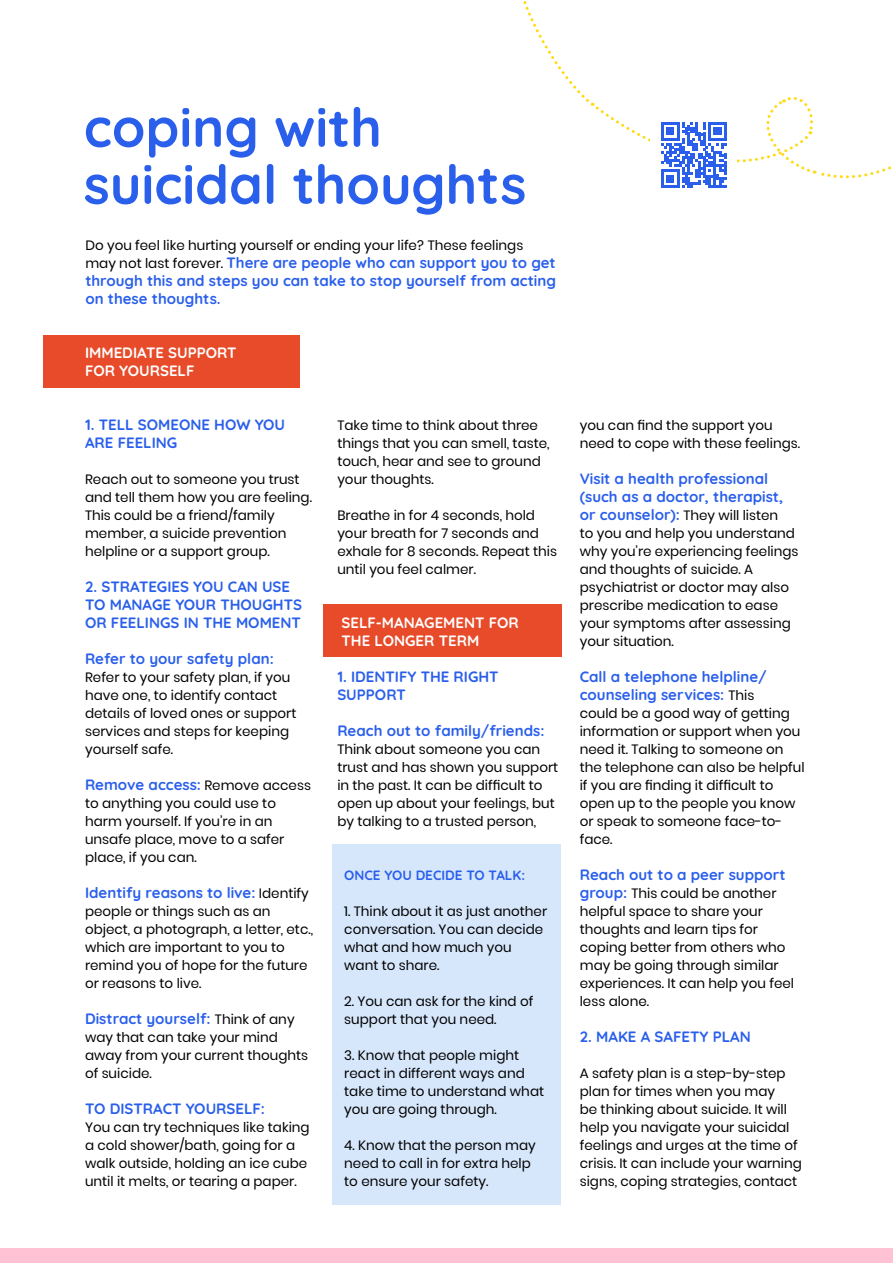
<style>
.page{position:relative;width:893px;height:1263px;background:#fff}
.page>*{position:absolute;margin:0;border:0;box-sizing:border-box;transform-origin:0 0}
.t1{font:300 54px/57px "Quicksand";color:#2a5fec}
.t2{font:300 15px/18px "Quicksand";color:#2a5fec}
.t3{font:300 15px/18px "Quicksand";color:#fff}
.t4{font:13.5px/18px "Poppins";color:#000}
.t5{font:300 13.5px "Quicksand";color:#2a5fec}
.s1{font-family:"Poppins";font-weight:400;font-size:13.5px;color:#000}
.s2{font-family:"Quicksand";font-weight:300;font-size:15px;color:#2a5fec}
</style>
<div class="page">
<div style="left:0;top:1248px;width:893px;height:15px;background:#ffc2d4"></div>
<div style="left:323px;top:604px;width:238px;height:53px;background:#e74b2a"></div>
<div style="left:44px;top:336px;width:256px;height:52px;background:#e74b2a"></div>
<div style="left:332px;top:844px;width:229px;height:360px;background:#d7e7fb"></div>
<svg style="left:523px;top:1px;width:368px;height:187px"></svg>
<h1 class="t1" style="left:84px;top:94px;width:444px">coping with suicidal thoughts</h1>
<p class="t4" style="left:85px;top:237px;width:439px">Do you feel like hurting yourself or ending your life? These feelings</p>
<p class="t2" style="left:85px;top:252px;width:472px;text-align:justify"><span class="s1">may not last forever.</span> There are people who can support you to get through this and steps you can take to stop yourself from acting on these thoughts.</p>
<p class="t3" style="left:85px;top:342px;width:153px">IMMEDIATE SUPPORT<br>FOR YOURSELF</p>
<p class="t2" style="left:85px;top:414px;width:202px">1. TELL SOMEONE HOW YOU<br>ARE FEELING</p>
<p class="t4" style="left:85px;top:471px;width:228px">Reach out to someone you trust and tell them how you are feeling.<br>This could be a friend/family member, a suicide prevention helpline or a support group.</p>
<p class="t2" style="left:85px;top:576px;width:219px">2. STRATEGIES YOU CAN USE<br>TO MANAGE YOUR THOUGHTS<br>OR FEELINGS IN THE MOMENT</p>
<p class="t2" style="left:85px;top:648px;width:190px">Refer to your safety plan:</p>
<p class="t4" style="left:85px;top:669px;width:213px">Refer to your safety plan, if you have one, to identify contact details of loved ones or support services and steps for keeping yourself safe.</p>
<p class="t2" style="left:85px;top:774px;width:227px">Remove access: <span class="s1">Remove access</span></p>
<p class="t4" style="left:85px;top:795px;width:201px">to anything you could use to harm yourself. If you’re in an unsafe place, move to a safer place, if you can.</p>
<p class="t2" style="left:85px;top:882px;width:225px">Identify reasons to live: <span class="s1">Identify</span></p>
<p class="t4" style="left:85px;top:903px;width:230px">people or things such as an object, a photograph, a letter, etc., which are important to you to remind you of hope for the future or reasons to live.</p>
<p class="t2" style="left:85px;top:1008px;width:211px">Distract yourself: <span class="s1">Think of any</span></p>
<p class="t4" style="left:85px;top:1029px;width:225px">way that can take your mind away from your current thoughts of suicide.</p>
<p class="t2" style="left:85px;top:1098px;width:181px">TO DISTRACT YOURSELF:</p>
<p class="t4" style="left:85px;top:1119px;width:226px">You can try techniques like taking a cold shower/bath, going for a walk outside, holding an ice cube until it melts, or tearing a paper.</p>
<p class="t4" style="left:337px;top:417px;width:214px">Take time to think about three things that you can smell, taste, touch, hear and see to ground your thoughts.</p>
<p class="t4" style="left:337px;top:507px;width:221px">Breathe in for 4 seconds, hold your breath for 7 seconds and exhale for 8 seconds. Repeat this until you feel calmer.</p>
<p class="t3" style="left:342px;top:612px;width:179px">SELF-MANAGEMENT FOR<br>THE LONGER TERM</p>
<p class="t2" style="left:337px;top:666px;width:163px">1. IDENTIFY THE RIGHT<br>SUPPORT</p>
<p class="t2" style="left:337px;top:720px;width:209px">Reach out to family/friends:</p>
<p class="t4" style="left:337px;top:741px;width:222px">Think about someone you can trust and has shown you support in the past. It can be difficult to open up about your feelings, but by talking to a trusted person,</p>
<p class="t5" style="left:344px;top:865px;width:182px">ONCE YOU DECIDE TO TALK:</p>
<p class="t4" style="left:344px;top:903px;width:204px">1. Think about it as just another conversation. You can decide what and how much you want to share.</p>
<p class="t4" style="left:344px;top:993px;width:191px">2. You can ask for the kind of support that you need.</p>
<p class="t4" style="left:344px;top:1047px;width:201px">3. Know that people might react in different ways and take time to understand what you are going through.</p>
<p class="t4" style="left:344px;top:1137px;width:193px">4. Know that the person may need to call in for extra help to ensure your safety.</p>
<p class="t4" style="left:580px;top:417px;width:222px">you can find the support you need to cope with these feelings.</p>
<p class="t2" style="left:580px;top:468px;width:205px">Visit a health professional (such as a doctor, therapist,</p>
<p class="t4" style="left:580px;top:507px;width:220px"><span class="s2">or counselor):</span> They will listen<br>to you and help you understand why you’re experiencing feelings and thoughts of suicide. A psychiatrist or doctor may also prescribe medication to ease your symptoms after assessing your situation.</p>
<p class="t2" style="left:580px;top:666px;width:188px">Call a telephone helpline/ counseling services: <span class="s1">This</span></p>
<p class="t4" style="left:580px;top:705px;width:226px">could be a good way of getting information or support when you need it. Talking to someone on the telephone can also be helpful if you are finding it difficult to open up to the people you know or speak to someone face-to&shy;face.</p>
<p class="t2" style="left:580px;top:864px;width:207px">Reach out to a peer support</p>
<p class="t4" style="left:580px;top:885px;width:216px"><span class="s2">group:</span> This could be another helpful space to share your thoughts and learn tips for coping better from others who may be going through similar experiences. It can help you feel less alone.</p>
<p class="t2" style="left:580px;top:1026px;width:173px">2. MAKE A SAFETY PLAN</p>
<p class="t4" style="left:580px;top:1065px;width:224px">A safety plan is a step-by-step plan for times when you may<br>be thinking about suicide. It will help you navigate your suicidal feelings and urges at the time of crisis. It can include your warning signs, coping strategies, contact</p>
</div>
